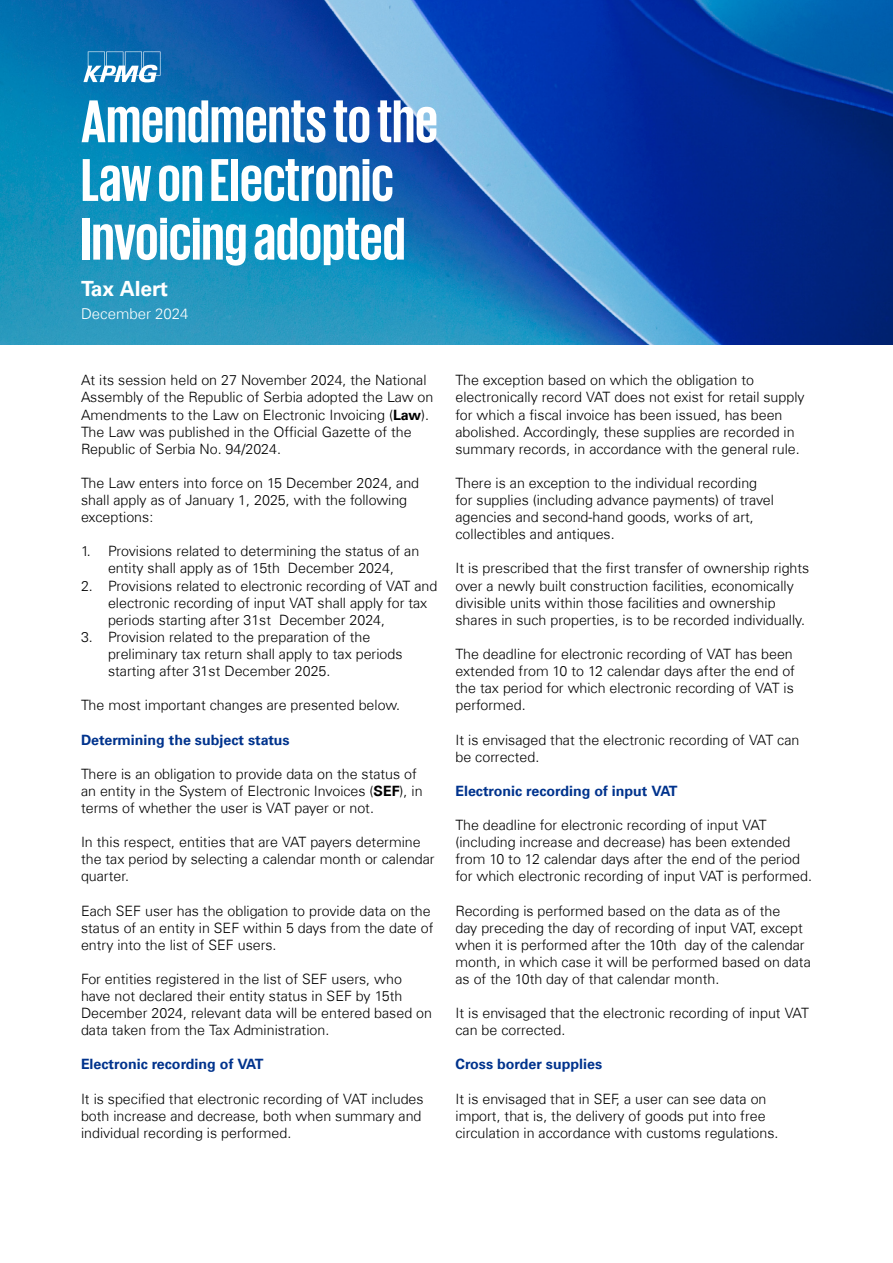
<style>
.page{position:relative;width:893px;height:1263px;background:#fff}
.page>*{position:absolute;margin:0;border:0;box-sizing:border-box;transform-origin:0 0}
.t1{font:700 61.65px/58.7px "KPMG";color:#fff}
.t2{font:700 21px "Universfor KPMG";color:#fff}
.t3{font:300 15px "Universfor KPMG";color:#fff}
.t4{font:300 14.25px/17.1px "Universfor KPMG";color:#000}
.t5{font:700 14.25px "Universfor KPMG";color:#00338d}
.s1{font-weight:700}
</style>
<div class="page">
<img style="left:0;top:0;width:893px;height:345px">
<svg style="left:83px;top:52px;width:77px;height:30px"></svg>
<h1 class="t1" style="left:81px;top:90px;width:358px">Amendments to the<br>Law on Electronic<br>Invoicing adopted</h1>
<h2 class="t2" style="left:81px;top:277px;width:89px">Tax Alert</h2>
<p class="t3" style="left:81px;top:305px;width:109px">December 2024</p>
<p class="t4" style="left:81px;top:372px;width:354px">At its session held on 27 November 2024, the National Assembly of the Republic of Serbia adopted the Law on Amendments to the Law on Electronic Invoicing (<span class="s1">Law</span>).<br>The Law was published in the Official Gazette of the Republic of Serbia No. 94/2024.</p>
<p class="t4" style="left:81px;top:474px;width:340px">The Law enters into force on 15 December 2024, and shall apply as of January 1, 2025, with the following exceptions:</p>
<p class="t4" style="left:81px;top:543px;width:340px;text-align:center">1. Provisions related to determining the status of an entity shall apply as of 15th December 2024,</p>
<p class="t4" style="left:108px;top:577px;width:331px;text-indent:-27px">2. Provisions related to electronic recording of VAT and electronic recording of input VAT shall apply for tax periods starting after 31st December 2024,</p>
<p class="t4" style="left:108px;top:628px;width:296px;text-indent:-27px">3. Provision related to the preparation of the preliminary tax return shall apply to tax periods starting after 31st December 2025.</p>
<p class="t4" style="left:81px;top:697px;width:321px">The most important changes are presented below.</p>
<p class="t5" style="left:81px;top:731px;width:210px">Determining the subject status</p>
<p class="t4" style="left:81px;top:765px;width:343px">There is an obligation to provide data on the status of an entity in the System of Electronic Invoices (<span class="s1">SEF</span>), in terms of whether the user is VAT payer or not.</p>
<p class="t4" style="left:81px;top:833px;width:355px">In this respect, entities that are VAT payers determine the tax period by selecting a calendar month or calendar quarter.</p>
<p class="t4" style="left:81px;top:902px;width:354px">Each SEF user has the obligation to provide data on the status of an entity in SEF within 5 days from the date of entry into the list of SEF users.</p>
<p class="t4" style="left:81px;top:970px;width:353px">For entities registered in the list of SEF users, who have not declared their entity status in SEF by 15th December 2024, relevant data will be entered based on data taken from the Tax Administration.</p>
<p class="t5" style="left:81px;top:1056px;width:184px">Electronic recording of VAT</p>
<p class="t4" style="left:81px;top:1090px;width:344px">It is specified that electronic recording of VAT includes both increase and decrease, both when summary and individual recording is performed.</p>
<p class="t4" style="left:455px;top:372px;width:351px">The exception based on which the obligation to electronically record VAT does not exist for retail supply for which a fiscal invoice has been issued, has been abolished. Accordingly, these supplies are recorded in summary records, in accordance with the general rule.</p>
<p class="t4" style="left:455px;top:474px;width:320px">There is an exception to the individual recording for supplies (including advance payments) of travel agencies and second-hand goods, works of art, collectibles and antiques.</p>
<p class="t4" style="left:455px;top:560px;width:355px">It is prescribed that the first transfer of ownership rights over a newly built construction facilities, economically divisible units within those facilities and ownership shares in such properties, is to be recorded individually.</p>
<p class="t4" style="left:455px;top:645px;width:341px">The deadline for electronic recording of VAT has been extended from 10 to 12 calendar days after the end of the tax period for which electronic recording of VAT is performed.</p>
<p class="t4" style="left:455px;top:731px;width:345px">It is envisaged that the electronic recording of VAT can be corrected.</p>
<p class="t5" style="left:455px;top:782px;width:224px">Electronic recording of input VAT</p>
<p class="t4" style="left:455px;top:816px;width:358px">The deadline for electronic recording of input VAT (including increase and decrease) has been extended from 10 to 12 calendar days after the end of the period for which electronic recording of input VAT is performed.</p>
<p class="t4" style="left:455px;top:902px;width:357px">Recording is performed based on the data as of the<br>day preceding the day of recording of input VAT, except when it is performed after the 10th day of the calendar month, in which case it will be performed based on data as of the 10th day of that calendar month.</p>
<p class="t4" style="left:455px;top:1004px;width:355px">It is envisaged that the electronic recording of input VAT can be corrected.</p>
<p class="t5" style="left:455px;top:1056px;width:148px">Cross border supplies</p>
<p class="t4" style="left:455px;top:1090px;width:325px">It is envisaged that in SEF, a user can see data on import, that is, the delivery of goods put into free circulation in accordance with customs regulations.</p>
</div>
